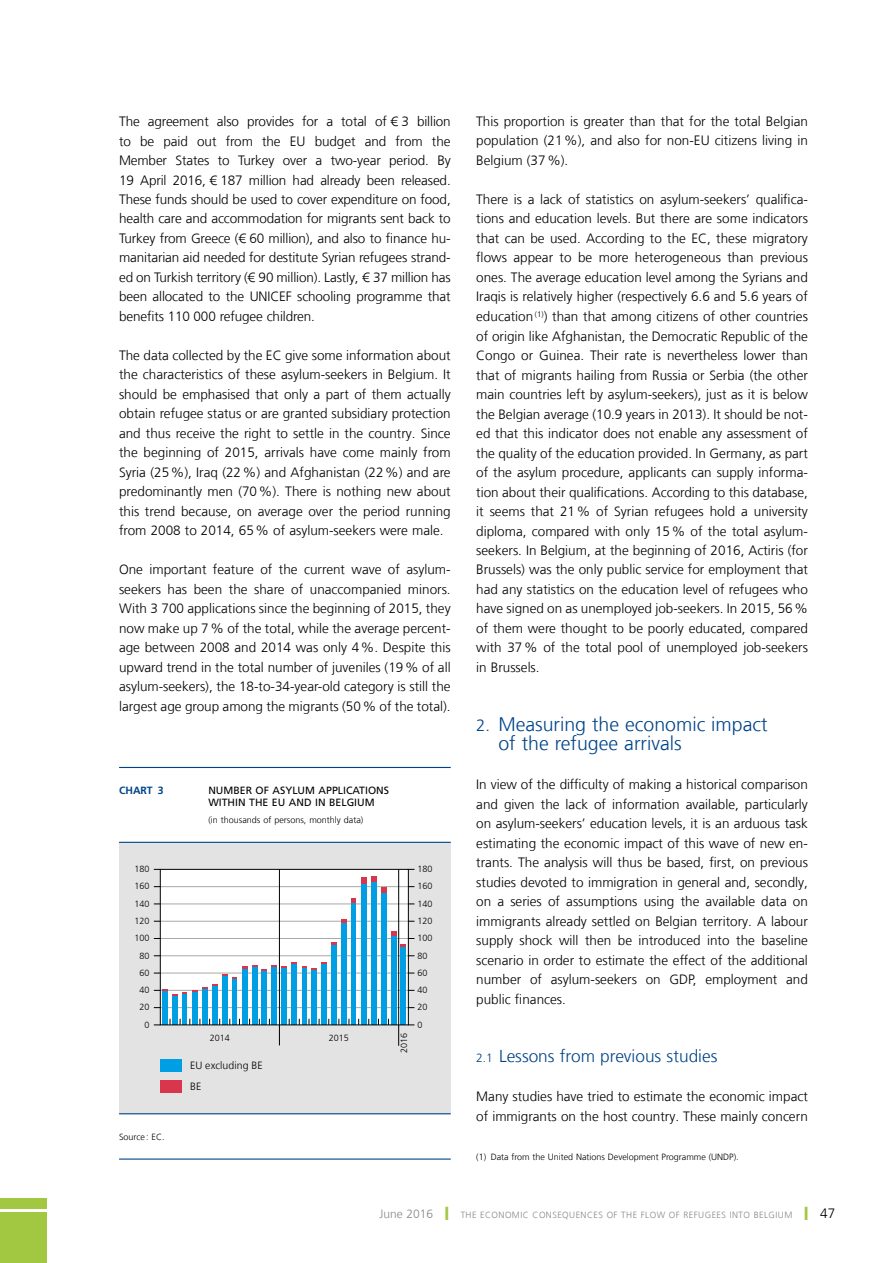
<style>
.page{position:relative;width:893px;height:1263px;background:#fff}
.page>*{position:absolute;margin:0;border:0;box-sizing:border-box;transform-origin:0 0}
.t1{font:300 19.5px/19.5px "Frutiger LT Com";color:#048}
.t2{font:300 17.25px "Frutiger LT Com";color:#048}
.t3{font:300 13.5px/19.5px "Frutiger LT Com";color:#000;text-align:justify}
.t4{font:300 12px "Frutiger LT Com";color:#878787}
.t5{font:10.5px/12px "Frutiger LT Com";color:#000}
.t6{font:300 10.5px/21.3px "Frutiger LT Com";letter-spacing:.01em;color:#000}
.t7{font:700 10.5px "Frutiger LT Com";color:#048}
.t8{font:300 9px "Frutiger LT Com";color:#000}
.t9{font:300 9px "Frutiger LT Com";letter-spacing:.05em;color:#878787}
.s1{font-size:16.5px}
.s2{font-size:12px}
.s3{color:#a2c740}
.s4{font-size:9px}
.s5{font-size:13.5px;color:#000}
</style>
<div class="page">
<div style="left:0;top:1198px;width:47px;height:11px;background:#a2c740"></div>
<div style="left:0;top:1213px;width:47px;height:50px;background:#a2c740"></div>
<div style="left:119px;top:842px;width:332px;height:272px;background:#e3e3e3"></div>
<hr style="left:119px;top:767px;width:332px;height:1px;background:#048">
<hr style="left:119px;top:1158px;width:332px;height:2px;background:#048">
<hr style="left:119px;top:842px;width:332px;height:1px;background:#048">
<hr style="left:119px;top:1113px;width:332px;height:1px;background:#048">
<div style="left:160px;top:869px;width:248px;height:156px;background:#fff"></div>
<hr style="left:160px;top:886px;width:249px;height:1px;background:#a8a8a7">
<hr style="left:160px;top:903px;width:249px;height:1px;background:#a8a8a7">
<hr style="left:160px;top:921px;width:249px;height:1px;background:#a8a8a7">
<hr style="left:160px;top:938px;width:249px;height:1px;background:#a8a8a7">
<hr style="left:160px;top:955px;width:249px;height:1px;background:#a8a8a7">
<hr style="left:160px;top:973px;width:249px;height:1px;background:#a8a8a7">
<hr style="left:160px;top:990px;width:249px;height:1px;background:#a8a8a7">
<hr style="left:160px;top:1007px;width:249px;height:1px;background:#a8a8a7">
<div style="left:162px;top:991px;width:5px;height:34px;background:#009fe3"></div>
<div style="left:173px;top:996px;width:5px;height:29px;background:#009fe3"></div>
<hr style="left:183px;top:994px;width:4px;height:31px;background:#009fe3">
<div style="left:192px;top:992px;width:5px;height:33px;background:#009fe3"></div>
<div style="left:202px;top:989px;width:5px;height:36px;background:#009fe3"></div>
<div style="left:212px;top:986px;width:5px;height:39px;background:#009fe3"></div>
<div style="left:222px;top:976px;width:5px;height:49px;background:#009fe3"></div>
<div style="left:232px;top:979px;width:5px;height:46px;background:#009fe3"></div>
<div style="left:242px;top:969px;width:5px;height:56px;background:#009fe3"></div>
<div style="left:252px;top:967px;width:5px;height:58px;background:#009fe3"></div>
<div style="left:262px;top:970px;width:5px;height:55px;background:#009fe3"></div>
<div style="left:272px;top:967px;width:5px;height:58px;background:#009fe3"></div>
<div style="left:282px;top:968px;width:5px;height:57px;background:#009fe3"></div>
<div style="left:292px;top:964px;width:5px;height:61px;background:#009fe3"></div>
<hr style="left:302px;top:967px;width:4px;height:58px;background:#009fe3">
<div style="left:311px;top:970px;width:6px;height:55px;background:#009fe3"></div>
<div style="left:322px;top:964px;width:5px;height:61px;background:#009fe3"></div>
<svg style="left:173px;top:962px;width:154px;height:34px"></svg>
<div style="left:331px;top:944px;width:5px;height:81px;background:#009fe3"></div>
<div style="left:341px;top:922px;width:5px;height:103px;background:#009fe3"></div>
<svg style="left:341px;top:919px;width:5px;height:3px"></svg>
<div style="left:351px;top:902px;width:5px;height:123px;background:#009fe3"></div>
<div style="left:361px;top:883px;width:5px;height:142px;background:#009fe3"></div>
<div style="left:371px;top:881px;width:5px;height:144px;background:#009fe3"></div>
<div style="left:381px;top:893px;width:5px;height:132px;background:#009fe3"></div>
<svg style="left:351px;top:876px;width:35px;height:26px"></svg>
<div style="left:391px;top:935px;width:5px;height:90px;background:#009fe3"></div>
<div style="left:401px;top:947px;width:5px;height:78px;background:#009fe3"></div>
<svg style="left:391px;top:931px;width:23px;height:16px"></svg>
<hr style="left:279px;top:869px;width:1px;height:176px;background:#000">
<div style="left:160px;top:1059px;width:22px;height:13px;background:#009fe3"></div>
<div style="left:160px;top:1080px;width:22px;height:13px;background:#d8364d"></div>
<hr style="left:398px;top:869px;width:1px;height:177px;background:#000">
<div style="left:160px;top:869px;width:249px;height:156px;border:1px solid #000"></div>
<p class="t3" style="left:119px;top:111px;width:333px">The agreement also provides for a total of € 3 billion to be paid out from the EU budget and from the Member States to Turkey over a two-year period. By 19 April 2016, € 187 million had already been released.<br>These funds should be used to cover expenditure on food, health care and accommodation for migrants sent back to Turkey from Greece (€ 60 million), and also to finance hu&shy;manitarian aid needed for destitute Syrian refugees strand&shy;ed on Turkish territory (€ 90 million). Lastly, € 37 million has been allocated to the UNIC</p>
<p class="t3" style="left:119px;top:287px;width:333px;text-indent:160px">EF schooling programme that benefits 110 000 refugee children.</p>
<p class="t3" style="left:119px;top:345px;width:333px">The data collected by the EC give some information about the characteristics of these asylum-seekers in Belgium. It should be emphasised that only a part of them actually obtain refugee status or are granted subsidiary protection and thus receive the right to settle in the country. Since the beginning of 2015, arrivals have come mainly from Syria (25%), Iraq (22%) and Afghanistan (22%) and are predominantly men (70%). There is nothing new about this trend because, on average over the period running from 2008 to 2014, 65% of asylum-seekers were male.</p>
<p class="t3" style="left:119px;top:560px;width:333px">One important feature of the current wave of asylum&shy;seekers has been the share of unaccompanied minors.<br>With 3 700 applications since the beginning of 2015, they now make up 7% of the total, while the average percent&shy;age between 2008 and 2014 was only 4%. Despite this upward trend in the total number of juveniles (19% of all asylum-seekers), the 18-to-34-year-old category is still the largest age group among the migrants (50% of the total).</p>
<p class="t7" style="left:119px;top:784px;width:46px">Chart 3</p>
<p class="t5" style="left:208px;top:784px;width:182px">NUMBER OF ASYLUM APPLICATIONS<br>WITHIN THE EU AND IN BELGIUM</p>
<p class="t8" style="left:208px;top:814px;width:157px">(in thousands of persons, monthly data)</p>
<p class="t8" style="left:135px;top:863px;width:17px">180</p>
<p class="t8" style="left:418px;top:863px;width:17px">180</p>
<p class="t8" style="left:135px;top:881px;width:17px">160</p>
<p class="t8" style="left:418px;top:881px;width:17px">160</p>
<p class="t8" style="left:135px;top:898px;width:17px">140</p>
<p class="t8" style="left:418px;top:898px;width:17px">140</p>
<p class="t8" style="left:135px;top:915px;width:17px">120</p>
<p class="t8" style="left:418px;top:915px;width:17px">120</p>
<p class="t8" style="left:135px;top:932px;width:17px">100</p>
<p class="t8" style="left:418px;top:932px;width:17px">100</p>
<p class="t8" style="left:140px;top:950px;width:12px">80</p>
<p class="t8" style="left:418px;top:950px;width:12px">80</p>
<p class="t8" style="left:140px;top:967px;width:12px">60</p>
<p class="t8" style="left:418px;top:967px;width:12px">60</p>
<p class="t8" style="left:140px;top:984px;width:12px">40</p>
<p class="t8" style="left:418px;top:984px;width:12px">40</p>
<p class="t8" style="left:140px;top:1002px;width:12px">20</p>
<p class="t8" style="left:418px;top:1002px;width:12px">20</p>
<p class="t8" style="left:145px;top:1019px;width:7px">0</p>
<p class="t8" style="left:418px;top:1019px;width:7px">0</p>
<p class="t8" style="left:210px;top:1032px;width:22px">2014</p>
<p class="t8" style="left:329px;top:1032px;width:22px">2015</p>
<p class="t8" style="left:399px;top:1053px;width:22px;rotate:-90deg">2016</p>
<p class="t6" style="left:190px;top:1054px;width:74px">EU excluding BE<br>BE</p>
<p class="t8" style="left:119px;top:1131px;width:47px">Source: EC .</p>
<p class="t3" style="left:476px;top:111px;width:333px">This proportion is greater than that for the total Belgian population (21%), and also for non-EU citizens living in Belgium (37%).</p>
<p class="t3" style="left:476px;top:189px;width:333px">There is a lack of statistics on asylum-seekers’ qualifica&shy;tions and education levels. But there are some indicators that can be used. According to the EC , these migratory flows appear to be more heterogeneous than previous ones. The average education level among the Syrians and Iraqis is relatively higher (respectively 6.6 and 5.6 years of education <sup>(1)</sup>) than that among citizens of other countries of origin like Afghanistan, the Democratic Republic of the Congo or Guinea. Their rate is nevertheless lower than that of migrants hailing from Russia or Serbia (the other main countries left by asylum-seekers), just as it is below the Belgian average (10.9 years in 2013). It should be not&shy;ed that this indicator does not enable any assessment of the quality of the education provided. In Germany, as part of the asylum procedure, applicants can supply informa&shy;tion about their qualifications. According to this database, it seems that 21% of Syrian refugees hold a university diploma, compared with only 15% of the total asylum&shy;seekers. In Belgium, at the beginning of 2016, Actiris (for Brussels) was the only public service for employment that had any statistics on the education level of refugees who have signed on as unemployed job-seekers. In 2015, 56% of them were thought to be poorly educated, compared with 37% of the total pool of unemployed job-seekers in Brussels.</p>
<h1 class="t1" style="left:498px;top:714px;width:271px;text-indent:-22px"><span class="s1">2.</span> Measuring the economic impact of the refugee arrivals</h1>
<p class="t3" style="left:476px;top:774px;width:333px">In view of the difficulty of making a historical comparison and given the lack of information available, particularly on asylum-seekers’ education levels, it is an arduous task estimating the economic impact of this wave of new en&shy;trants. The analysis will thus be based, first, on previous studies devoted to immigration in general and, secondly, on a series of assumptions using the available data on immigrants already settled on Belgian territory. A labour supply shock will then be introduced into the baseline scenario in order to estimate the effect of the additional number of asylum-seekers on GDP, employment and public finances.</p>
<p class="t2" style="left:476px;top:1045px;width:243px"><span class="s2">2.1</span> Lessons from previous studies</p>
<p class="t3" style="left:476px;top:1086px;width:333px">Many studies have tried to estimate the economic impact of immigrants on the host country. These mainly concern</p>
<p class="t8" style="left:476px;top:1151px;width:264px">(1) Data from the U nited Nations Development Programme (UN DP).</p>
<p class="t4" style="left:379px;top:1206px;width:88px">June 2016 <span class="s3">❙</span> <span class="s4">The</span></p>
<p class="t9" style="left:480px;top:1209px;width:357px">economic consequences of the flow of refugees into Belgium <span class="s3">❙</span> <span class="s5">47</span></p>
</div>
